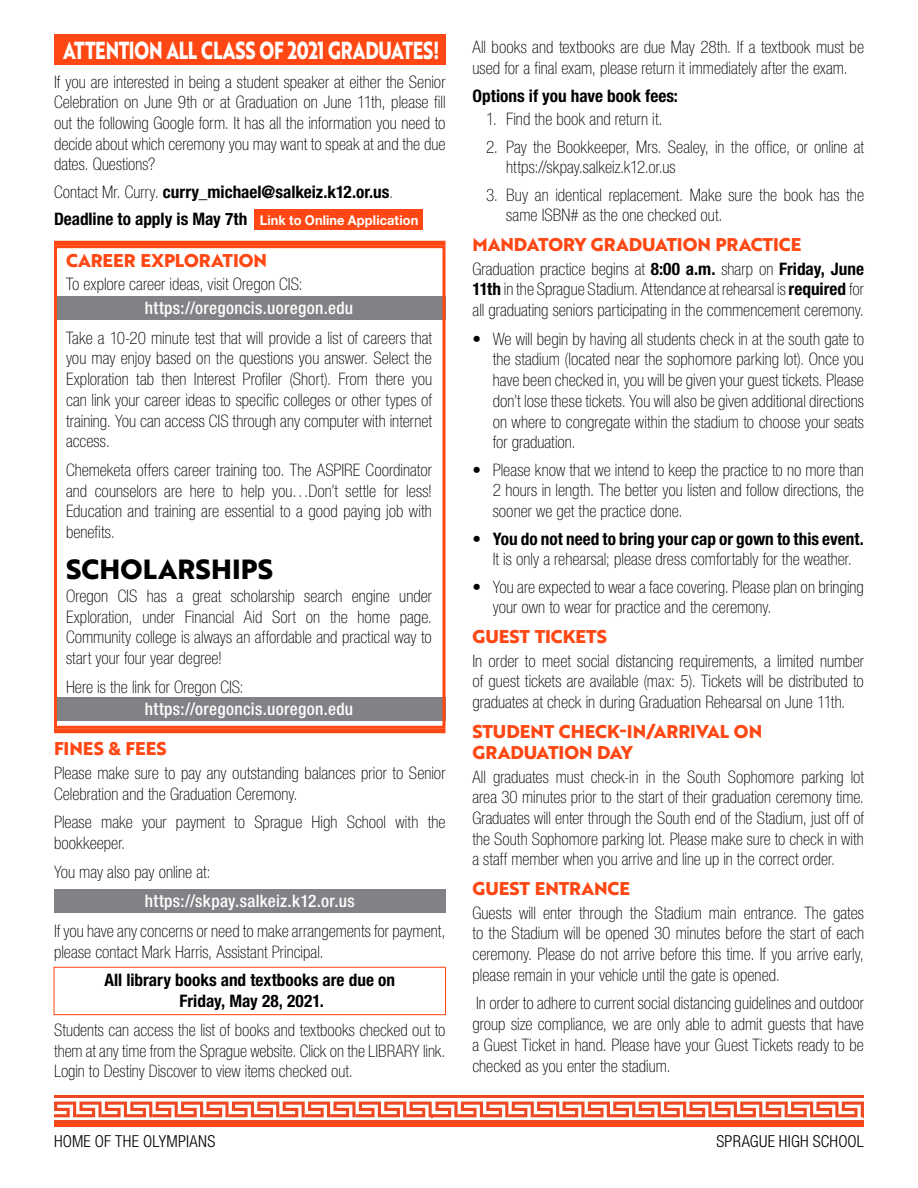
<style>
.page{position:relative;width:918px;height:1188px;background:#fff}
.page>*{position:absolute;margin:0;border:0;box-sizing:border-box;transform-origin:0 0}
.t1{font:800 27px "Brother 1816";letter-spacing:.01em;color:#000}
.Body{font:800 24px "Brother 1816";letter-spacing:-.015em;color:#fff;scale:.75 1}
.Sub-header{font:800 18px/21.6px "Brother 1816";color:#ff4713}
.Body-2{font:100 condensed 17.25px/20.7px "Helvetica Neue LT Std";color:#000;text-align:justify}
.Body-3{font:700 condensed 17.25px/20.7px "Helvetica Neue LT Std";color:#000;text-align:center}
.Body__Web_Address{font:500 condensed 17.25px "Helvetica Neue LT Std";letter-spacing:.02em;color:#fff}
.t2{font:300 condensed 16.5px "Helvetica Neue LT Std";letter-spacing:.015em;color:#000}
.s1{font-weight:100}
.s2{font-stretch:normal;font-size:13.5px;color:#fff}
.s3{font-weight:700}
</style>
<div class="page">
<div style="left:54px;top:1120px;width:810px;height:7px;background:#ff4713"></div>
<div style="left:54px;top:34px;width:392px;height:30px;background:#ff4713"></div>
<div style="left:254px;top:210px;width:169px;height:20px;background:#ff4713"></div>
<div style="left:54px;top:296px;width:392px;height:24px;background:#808285"></div>
<div style="left:54px;top:698px;width:392px;height:23px;background:#808285"></div>
<div style="left:54px;top:889px;width:392px;height:24px;background:#808285"></div>
<div style="left:54px;top:967px;width:392px;height:48px;border:1px solid #ff4713"></div>
<hr style="left:432px;top:1095px;width:146px;height:3px;background:#ef4923">
<hr style="left:432px;top:1120px;width:146px;height:3px;background:#ef4923">
<hr style="left:54px;top:1095px;width:92px;height:3px;background:#ef4923">
<hr style="left:54px;top:1120px;width:92px;height:3px;background:#ef4923">
<hr style="left:578px;top:1095px;width:127px;height:3px;background:#ef4923">
<hr style="left:578px;top:1120px;width:127px;height:3px;background:#ef4923">
<hr style="left:146px;top:1095px;width:127px;height:3px;background:#ef4923">
<hr style="left:146px;top:1120px;width:127px;height:3px;background:#ef4923">
<hr style="left:705px;top:1095px;width:127px;height:3px;background:#ef4923">
<hr style="left:705px;top:1120px;width:127px;height:3px;background:#ef4923">
<hr style="left:273px;top:1095px;width:127px;height:3px;background:#ef4923">
<hr style="left:273px;top:1120px;width:127px;height:3px;background:#ef4923">
<hr style="left:832px;top:1095px;width:32px;height:3px;background:#ef4923">
<hr style="left:832px;top:1120px;width:32px;height:3px;background:#ef4923">
<hr style="left:400px;top:1095px;width:33px;height:3px;background:#ef4923">
<hr style="left:400px;top:1120px;width:33px;height:3px;background:#ef4923">
<svg style="left:54px;top:1102px;width:810px;height:15px"></svg>
<div style="left:54px;top:245px;width:391px;height:484px;border:3px solid #ff4713"></div>
<hr style="left:54px;top:729px;width:392px;height:4px;background:#ff4713">
<hr style="left:54px;top:241px;width:392px;height:4px;background:#ff4713">
<p class="Body" style="left:63px;top:32px;width:503px">ATTENTION ALL CLASS OF 2021 GRADUATES!</p>
<p class="Body-2" style="left:54px;top:71px;width:393px">If you are interested in being a student speaker at either the Senior Celebration on June 9th or at Graduation on June 11th, please fill out the following Google form. It has all the information you need to decide about which ceremony you may want to speak at and the due dates. Questions?</p>
<p class="Body-3" style="left:54px;top:181px;width:341px"><span class="s1">Contact Mr. Curry.</span> curry_michael@salkeiz.k12.or.us<span class="s1">.</span></p>
<p class="Body-3" style="left:54px;top:209px;width:366px">Deadline to apply is May 7th <span class="s2">Link to Online Application</span></p>
<p class="Sub-header" style="left:66px;top:249px;width:203px">CAREER EXPLORATION</p>
<p class="Body-2" style="left:66px;top:274px;width:238px">To explore career ideas, visit Oregon CIS:</p>
<p class="Body__Web_Address" style="left:145px;top:297px;width:210px">https://oregoncis.uoregon.edu</p>
<p class="Body-2" style="left:66px;top:327px;width:368px">Take a 10-20 minute test that will provide a list of careers that you may enjoy based on the questions you answer. Select the Exploration tab then Interest Profiler (Short). From there you can link your career ideas to specific colleges or other types of training. You can access CIS through any computer with internet access.</p>
<p class="Body-2" style="left:66px;top:459px;width:367px">Chemeketa offers career training too. The ASPIRE Coordinator and counselors are here to help you…Don’t settle for less!<br>Education and training are essential to a good paying job with benefits.</p>
<p class="t1" style="left:66px;top:548px;width:209px">SCHOLARSHIPS</p>
<p class="Body-2" style="left:66px;top:585px;width:368px">Oregon CIS has a great scholarship search engine under Exploration, under Financial Aid Sort on the home page.<br>Community college is always an affordable and practical way to start your four year degree!</p>
<p class="Body-2" style="left:66px;top:676px;width:179px">Here is the link for Oregon CIS:</p>
<p class="Body__Web_Address" style="left:145px;top:699px;width:210px">https://oregoncis.uoregon.edu</p>
<p class="Sub-header" style="left:54px;top:738px;width:114px">FINES &amp; FEES</p>
<p class="Body-2" style="left:54px;top:762px;width:393px">Please make sure to pay any outstanding balances prior to Senior<br>Celebration and the Graduation Ceremony.</p>
<p class="Body-2" style="left:54px;top:812px;width:393px">Please make your payment to Sprague High School with the bookkeeper.</p>
<p class="Body-2" style="left:54px;top:861px;width:158px">You may also pay online at:</p>
<p class="Body__Web_Address" style="left:145px;top:890px;width:211px">https://skpay.salkeiz.k12.or.us</p>
<p class="Body-2" style="left:54px;top:920px;width:393px">If you have any concerns or need to make arrangements for payment, please contact Mark Harris, Assistant Principal.</p>
<p class="Body-3" style="left:104px;top:970px;width:292px">All library books and textbooks are due on<br>Friday, May 28, 2021.</p>
<p class="Body-2" style="left:54px;top:1019px;width:393px">Students can access the list of books and textbooks checked out to them at any time from the Sprague website. Click on the LIBRARY link.<br>Login to Destiny Discover to view items checked out.</p>
<p class="Body-2" style="left:472px;top:36px;width:393px">All books and textbooks are due May 28th. If a textbook must be used for a final exam, please return it immediately after the exam.</p>
<p class="Body-3" style="left:472px;top:86px;width:207px">Options if you have book fees:</p>
<p class="Body-2" style="left:486px;top:109px;width:178px">1. Find the book and return it.</p>
<p class="Body-2" style="left:506px;top:136px;width:359px;text-indent:-20px">2. Pay the Bookkeeper, Mrs. Sealey, in the office, or online at https://skpay.salkeiz.k12.or.us</p>
<p class="Body-2" style="left:506px;top:184px;width:359px;text-indent:-20px">3. Buy an identical replacement. Make sure the book has the same ISBN# as the one checked out.</p>
<p class="Sub-header" style="left:472px;top:233px;width:330px">MANDATORY GRADUATION PRACTICE</p>
<p class="Body-2" style="left:472px;top:258px;width:393px">Graduation practice begins at <span class="s3">8:00 a.m.</span> sharp on <span class="s3">Friday, June 11th</span> in the Sprague Stadium. Attendance at rehearsal is <span class="s3">required</span> for all graduating seniors participating in the commencement ceremony.</p>
<p class="Body-2" style="left:493px;top:328px;width:373px;text-indent:-20px">• We will begin by having all students check in at the south gate to the stadium (located near the sophomore parking lot). Once you have been checked in, you will be given your guest tickets. Please don’t lose these tickets. You will also be given additional directions on where to congregate within the stadium to choose your seats for graduation.</p>
<p class="Body-2" style="left:493px;top:459px;width:373px;text-indent:-20px">• Please know that we intend to keep the practice to no more than 2 hours in length. The better you listen and follow directions, the sooner we get the practice done.</p>
<p class="Body-2" style="left:472px;top:528px;width:393px;text-align:center"><span class="s3">• You do not need to bring your cap or gown to this event.<br></span>It is only a rehearsal; please dress comfortably for the weather.</p>
<p class="Body-2" style="left:493px;top:576px;width:373px;text-indent:-20px">• You are expected to wear a face covering. Please plan on bringing your own to wear for practice and the ceremony.</p>
<p class="Sub-header" style="left:472px;top:625px;width:136px">GUEST TICKETS</p>
<p class="Body-2" style="left:472px;top:650px;width:393px">In order to meet social distancing requirements, a limited number of guest tickets are available (max: 5). Tickets will be distributed to graduates at check in during Graduation Rehearsal on June 11th.</p>
<p class="Sub-header" style="left:472px;top:720px;width:291px">STUDENT CHECK-IN/ARRIVAL ON<br>GRADUATION DAY</p>
<p class="Body-2" style="left:472px;top:766px;width:393px">All graduates must check-in in the South Sophomore parking lot area 30 minutes prior to the start of their graduation ceremony time.<br>Graduates will enter through the South end of the Stadium, just off of the South Sophomore parking lot. Please make sure to check in with a staff member when you arrive and line up in the correct order.</p>
<p class="Sub-header" style="left:472px;top:877px;width:159px">GUEST ENTRANCE</p>
<p class="Body-2" style="left:472px;top:902px;width:393px">Guests will enter through the Stadium main entrance. The gates to the Stadium will be opened 30 minutes before the start of each ceremony. Please do not arrive before this time. If you arrive early, please remain in your vehicle until the gate is opened.</p>
<p class="Body-2" style="left:472px;top:993px;width:393px">In order to adhere to current social distancing guidelines and outdoor group size compliance, we are only able to admit guests that have a Guest Ticket in hand. Please have your Guest Tickets ready to be checked as you enter the stadium.</p>
<p class="t2" style="left:54px;top:1131px;width:163px">HOME OF THE OLYMPIANS</p>
<p class="t2" style="left:716px;top:1131px;width:149px">SPRAGUE HIGH SCHOOL</p>
</div>
